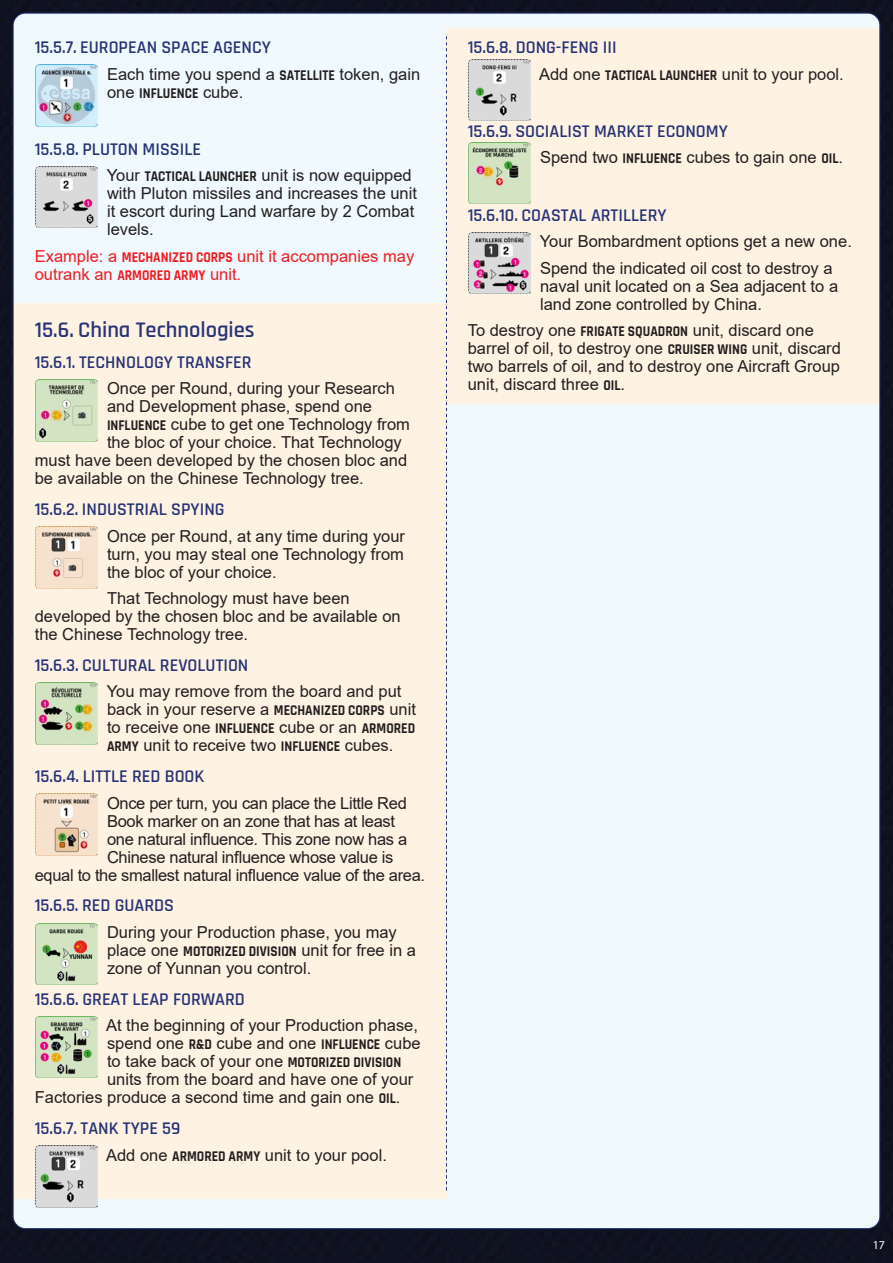
<style>
.page{position:relative;width:893px;height:1263px;background:#0f1221}
.page>*{position:absolute;margin:0;border:0;box-sizing:border-box;transform-origin:0 0}
.t1{font:600 22.5px "Rajdhani";color:#273376}
.t2{font:600 18px "Rajdhani";color:#273376}
.t3{font:16.5px/18px "Arial";color:#231f20}
.t4{font:16.5px "Arial";letter-spacing:-.02em;color:#231f20}
.t5{font:16.5px/18px "Arial";color:#ee1d23}
.t6{font:700 15px "Rajdhani";color:#231f20;scale:.9 1}
.t7{font:12px "Myriad Pro";color:#fff}
.s1{font-family:"Rajdhani";font-weight:700;font-size:15px}
.s2{font-family:"Arial";font-weight:400;font-size:16.5px}
</style>
<div class="page">
<div style="left:13px;top:13px;width:867px;height:1215px;background:#f0f9fd;border-radius:12px"></div>
<div style="left:14px;top:303px;width:432px;height:50px;background:#fef2e3"></div>
<div style="left:14px;top:343px;width:432px;height:40px;background:#fef2e3"></div>
<div style="left:14px;top:378px;width:432px;height:118px;background:#fef2e3"></div>
<div style="left:14px;top:490px;width:432px;height:40px;background:#fef2e3"></div>
<div style="left:14px;top:525px;width:432px;height:65px;background:#fef2e3"></div>
<div style="left:14px;top:588px;width:432px;height:64px;background:#fef2e3"></div>
<div style="left:14px;top:646px;width:432px;height:40px;background:#fef2e3"></div>
<div style="left:14px;top:681px;width:432px;height:84px;background:#fef2e3"></div>
<div style="left:14px;top:757px;width:432px;height:40px;background:#fef2e3"></div>
<div style="left:14px;top:792px;width:432px;height:101px;background:#fef2e3"></div>
<div style="left:14px;top:886px;width:432px;height:40px;background:#fef2e3"></div>
<div style="left:14px;top:922px;width:432px;height:64px;background:#fef2e3"></div>
<div style="left:14px;top:979px;width:432px;height:40px;background:#fef2e3"></div>
<div style="left:14px;top:1015px;width:432px;height:102px;background:#fef2e3"></div>
<div style="left:14px;top:1109px;width:432px;height:40px;background:#fef2e3"></div>
<div style="left:14px;top:1142px;width:432px;height:32px;background:#fef2e3"></div>
<div style="left:14px;top:1171px;width:432px;height:28px;background:#fef2e3"></div>
<img style="left:36px;top:65px;width:61px;height:61px">
<img style="left:36px;top:166px;width:61px;height:62px">
<img style="left:36px;top:379px;width:61px;height:62px">
<img style="left:36px;top:527px;width:61px;height:61px">
<img style="left:36px;top:682px;width:61px;height:62px">
<img style="left:36px;top:794px;width:61px;height:61px">
<img style="left:36px;top:923px;width:61px;height:62px">
<img style="left:36px;top:1016px;width:61px;height:62px">
<img style="left:36px;top:1145px;width:61px;height:62px">
<div style="left:446px;top:28px;width:433px;height:40px;background:#fef2e3"></div>
<div style="left:446px;top:61px;width:433px;height:32px;background:#fef2e3"></div>
<div style="left:446px;top:90px;width:433px;height:28px;background:#fef2e3"></div>
<div style="left:446px;top:112px;width:433px;height:40px;background:#fef2e3"></div>
<div style="left:446px;top:145px;width:433px;height:32px;background:#fef2e3"></div>
<div style="left:446px;top:174px;width:433px;height:28px;background:#fef2e3"></div>
<div style="left:446px;top:195px;width:433px;height:40px;background:#fef2e3"></div>
<div style="left:446px;top:231px;width:433px;height:28px;background:#fef2e3"></div>
<div style="left:446px;top:257px;width:433px;height:65px;background:#fef2e3"></div>
<div style="left:446px;top:318px;width:433px;height:86px;background:#fef2e3"></div>
<img style="left:469px;top:59px;width:61px;height:62px">
<img style="left:469px;top:142px;width:61px;height:62px">
<img style="left:469px;top:232px;width:61px;height:62px">
<svg style="left:446px;top:36px;width:1px;height:1154px"></svg>
<p class="t2" style="left:35px;top:37px;width:238px">15.5.7. EUROPEAN SPACE AGENCY</p>
<p class="t3" style="left:107px;top:65px;width:315px">Each time you spend a <span class="s1">SATELLITE</span> token, gain</p>
<p class="t6" style="left:107px;top:84px;width:153px"><span class="s2">one</span> INFLUENCE <span class="s2">cube.</span></p>
<p class="t2" style="left:35px;top:138px;width:168px">15.5.8. PLUTON MISSILE</p>
<p class="t3" style="left:107px;top:166px;width:312px">Your <span class="s1">TACTICAL LAUNCHER</span> unit is now equipped with Pluton missiles and increases the unit it escort during Land warfare by 2 Combat levels.</p>
<p class="t5" style="left:35px;top:247px;width:381px">Example: a <span class="s1">MECHANIZED CORPS</span> unit it accompanies may outrank an <span class="s1">ARMORED ARMY</span> unit.</p>
<h1 class="t1" style="left:35px;top:316px;width:221px">15.6. China Technologies</h1>
<p class="t2" style="left:35px;top:351px;width:218px">15.6.1. TECHNOLOGY TRANSFER</p>
<p class="t3" style="left:107px;top:379px;width:289px">Once per Round, during your Research</p>
<p class="t3" style="left:107px;top:397px;width:267px">and Development phase, spend one</p>
<p class="t3" style="left:107px;top:415px;width:304px"><span class="s1">INFLUENCE</span> cube to get one Technology from</p>
<p class="t3" style="left:107px;top:433px;width:296px">the bloc of your choice. That Technology</p>
<p class="t3" style="left:35px;top:451px;width:374px">must have been developed by the chosen bloc and</p>
<p class="t3" style="left:35px;top:469px;width:330px">be available on the Chinese Technology tree.</p>
<p class="t2" style="left:35px;top:499px;width:191px">15.6.2. INDUSTRIAL SPYING</p>
<p class="t3" style="left:107px;top:527px;width:300px;text-align:justify">Once per Round, at any time during your turn, you may steal one Technology from the bloc of your choice.</p>
<p class="t3" style="left:35px;top:589px;width:367px;text-indent:72px">That Technology must have been developed by the chosen bloc and be available on the Chinese Technology tree.</p>
<p class="t2" style="left:35px;top:654px;width:215px">15.6.3. CULTURAL REVOLUTION</p>
<p class="t3" style="left:107px;top:682px;width:311px">You may remove from the board and put back in your reserve a <span class="s1">MECHANIZED CORPS</span> unit to receive one <span class="s1">INFLUENCE</span> cube or an <span class="s1">ARMORED ARMY</span> unit to receive two <span class="s1">INFLUENCE</span> cubes.</p>
<p class="t2" style="left:35px;top:766px;width:171px">15.6.4. LITTLE RED BOOK</p>
<p class="t4" style="left:107px;top:791px;width:301px">Once per turn, you can place the Little Red</p>
<p class="t4" style="left:107px;top:809px;width:289px">Book marker on an zone that has at least</p>
<p class="t4" style="left:107px;top:827px;width:302px">one natural influence. This zone now has a</p>
<p class="t4" style="left:107px;top:845px;width:288px">Chinese natural influence whose value is</p>
<p class="t4" style="left:35px;top:863px;width:392px">equal to the smallest natural influence value of the area.</p>
<p class="t2" style="left:35px;top:895px;width:141px">15.6.5. RED GUARDS</p>
<p class="t3" style="left:107px;top:923px;width:310px">During your Production phase, you may place one <span class="s1">MOTORIZED DIVISION</span> unit for free in a zone of Yunnan you control.</p>
<p class="t2" style="left:35px;top:988px;width:212px">15.6.6. GREAT LEAP FORWARD</p>
<p class="t3" style="left:106px;top:1016px;width:313px">At the beginning of your Production phase,</p>
<p class="t3" style="left:107px;top:1034px;width:315px">spend one <span class="s1">R&amp;D</span> cube and one <span class="s1">INFLUENCE</span> cube</p>
<p class="t3" style="left:107px;top:1052px;width:296px">to take back of your one <span class="s1">MOTORIZED DIVISION</span></p>
<p class="t3" style="left:107px;top:1070px;width:308px">units from the board and have one of your</p>
<p class="t3" style="left:35px;top:1088px;width:367px">Factories produce a second time and gain one <span class="s1">OIL</span>.</p>
<p class="t2" style="left:35px;top:1117px;width:147px">15.6.7. TANK TYPE 59</p>
<p class="t3" style="left:106px;top:1145px;width:282px">Add one <span class="s1">ARMORED ARMY</span> unit to your pool.</p>
<p class="t2" style="left:468px;top:37px;width:150px">15.6.8. DONG-FENG III</p>
<p class="t3" style="left:539px;top:65px;width:306px">Add one <span class="s1">TACTICAL LAUNCHER</span> unit to your pool.</p>
<p class="t2" style="left:468px;top:120px;width:262px">15.6.9. SOCIALIST MARKET ECONOMY</p>
<p class="t3" style="left:540px;top:148px;width:304px">Spend two <span class="s1">INFLUENCE</span> cubes to gain one <span class="s1">OIL</span>.</p>
<p class="t2" style="left:468px;top:204px;width:200px">15.6.10. COASTAL ARTILLERY</p>
<p class="t3" style="left:540px;top:228px;width:314px;line-height:26.5px">Your Bombardment options get a new one.<br>Spend the indicated oil cost to destroy a</p>
<p class="t3" style="left:540px;top:277px;width:300px">naval unit located on a Sea adjacent to a land zone controlled by China.</p>
<p class="t3" style="left:468px;top:321px;width:375px">To destroy one <span class="s1">FRIGATE SQUADRON</span> unit, discard one barrel of oil, to destroy one <span class="s1">CRUISER WING</span> unit, discard two barrels of oil, and to destroy one Aircraft Group unit, discard three <span class="s1">OIL</span>.</p>
<p class="t7" style="left:873px;top:1238px;width:14px">17</p>
</div>
